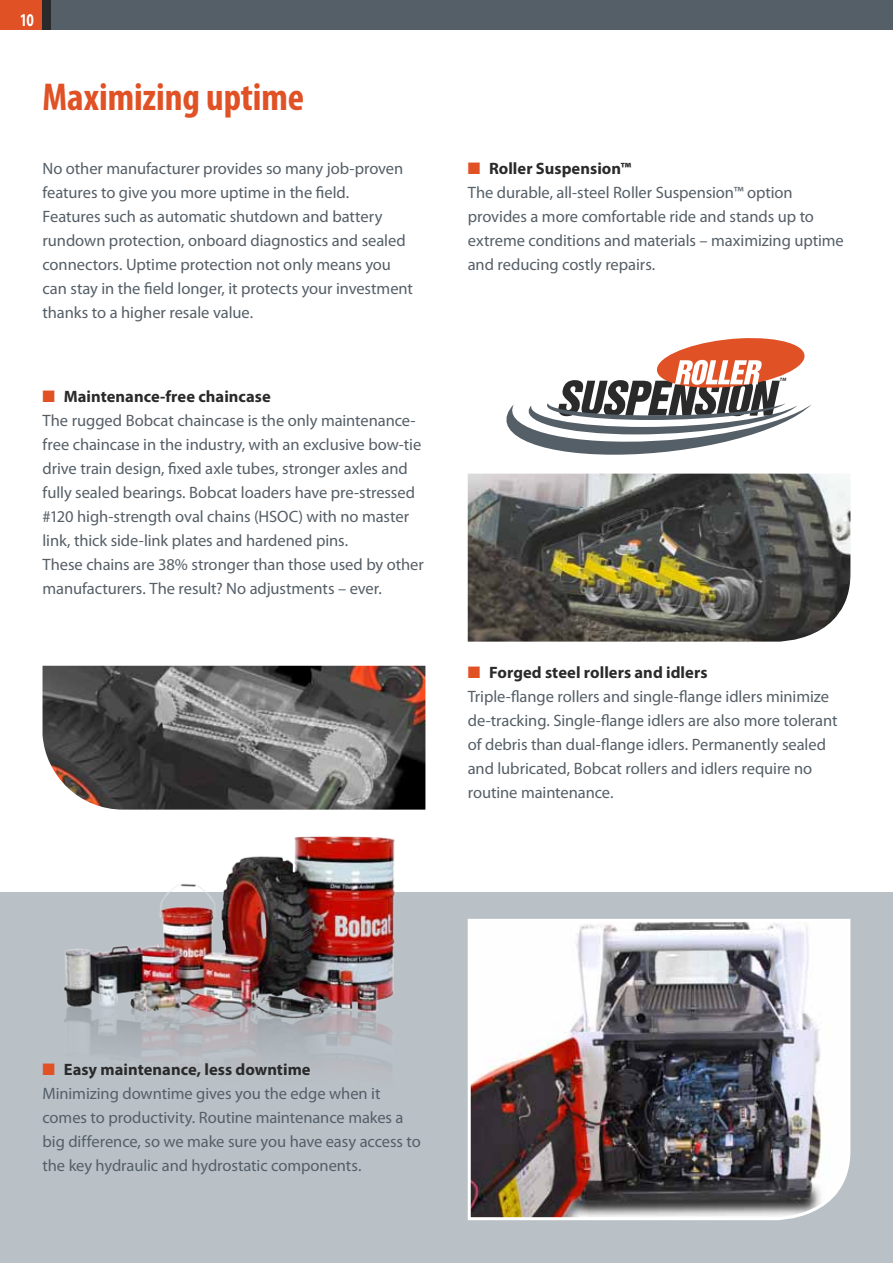
<style>
.page{position:relative;width:893px;height:1263px;background:#fff}
.page>*{position:absolute;margin:0;border:0;box-sizing:border-box;transform-origin:0 0}
.t1{font:700 condensed 39px "Myriad Pro";letter-spacing:-.005em;color:#e05225}
.t2{font:700 18px "Myriad Pro";color:#fff;scale:.75 1}
.t3{font:16.5px/24px "Myriad Pro";letter-spacing:-.005em;color:#555f67}
.t4{font:italic 700 4.8px "Myriad Pro";color:#2a2a2a}
.s1{color:#e05225}
.s2{font-weight:700;color:#2a2a2a}
</style>
<div class="page">
<div style="left:0;top:0;width:893px;height:30px;background:#555f67"></div>
<div style="left:0;top:0;width:51px;height:30px;background:#e05225"></div>
<div style="left:43px;top:0;width:8px;height:30px;background:#2a2a2a"></div>
<div style="left:0;top:892px;width:893px;height:371px;background:#b9c1c7"></div>
<img style="left:467px;top:918px;width:384px;height:303px">
<img style="left:43px;top:666px;width:382px;height:144px">
<img style="left:468px;top:474px;width:382px;height:168px">
<svg style="left:506px;top:338px;width:306px;height:117px"></svg>
<img style="left:64px;top:837px;width:332px;height:225px">
<p class="t2" style="left:20px;top:9px;width:21px">10</p>
<h1 class="t1" style="left:43px;top:76px;width:263px">Maximizing uptime</h1>
<p class="t3" style="left:43px;top:157px;width:372px">No other manufacturer provides so many job-proven features to give you more uptime in the field.<br>Features such as automatic shutdown and battery rundown protection, onboard diagnostics and sealed connectors. Uptime protection not only means you can stay in the field longer, it protects your investment thanks to a higher resale value.</p>
<p class="t3" style="left:43px;top:385px;width:383px"><span class="s1">■</span> <span class="s2">Maintenance-free chaincase<br></span>The rugged Bobcat chaincase is the only maintenance&shy;free chaincase in the industry, with an exclusive bow-tie drive train design, fixed axle tubes, stronger axles and fully sealed bearings. Bobcat loaders have pre-stressed #120 high-strength oval chains (HSOC) with no master link, thick side-link plates and hardened pins.<br>These chains are 38% stronger than those used by other manufacturers. The result? No adjustments – ever.</p>
<p class="t3" style="left:468px;top:157px;width:378px"><span class="s1">■</span> <span class="s2">Roller Suspension™<br></span>The durable, all-steel Roller Suspension™ option provides a more comfortable ride and stands up to extreme conditions and materials – maximizing uptime and reducing costly repairs.</p>
<p class="t4" style="left:780px;top:376px;width:8px">TM</p>
<p class="t3" style="left:468px;top:661px;width:371px"><span class="s1">■</span> <span class="s2">Forged steel rollers and idlers<br></span>Triple-flange rollers and single-flange idlers minimize de-tracking. Single-flange idlers are also more tolerant of debris than dual-flange idlers. Permanently sealed and lubricated, Bobcat rollers and idlers require no routine maintenance.</p>
<p class="t3" style="left:43px;top:1057px;width:380px"><span class="s1">■</span> <span class="s2">Easy maintenance, less downtime<br></span>Minimizing downtime gives you the edge when it comes to productivity. Routine maintenance makes a big difference, so we make sure you have easy access to the key hydraulic and hydrostatic components.</p>
</div>
